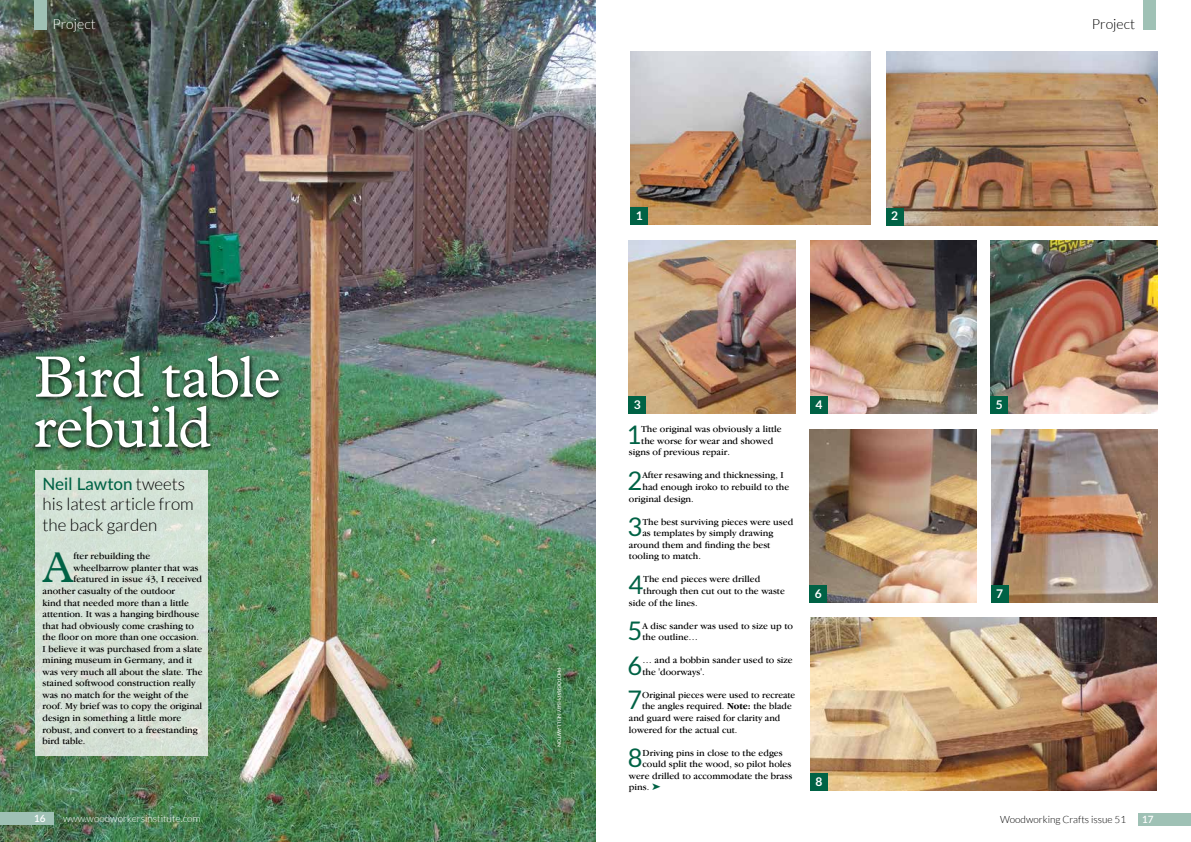
<style>
.page{position:relative;width:1191px;height:842px;background:#fff}
.page>*{position:absolute;margin:0;border:0;box-sizing:border-box;transform-origin:0 0}
.t1{font:58.8px/50.1px "Plantin MT Std";letter-spacing:-.015em;color:#fff}
.t2{font:43.4px "Plantin MT Std";color:#006245}
.t3{font:25.6px "Lato";color:#006245}
.t4{font:300 17px/20.4px "Lato";color:#000}
.t5{font:300 14px "Lato";color:#000}
.t6{font:300 14px "Lato";color:#fff}
.t7{font:700 12px "Lato";color:#fff}
.t8{font:300 10px "Lato";color:#fff}
.t9{font:300 10px "Lato";color:#000}
.t10{font:600 10px "Lato";color:#fff}
.t11{font:9.5px/11.6px "Garamond IT Cby BT";color:#000}
.t12{font:5px "Lato";color:#fff}
.s1{font-weight:500;color:#006245}
.s2{font-weight:700}
.s3{color:#006245}
</style>
<div class="page">
<div style="left:1138px;top:813px;width:53px;height:13px;background:#9fc1b5"></div>
<div style="left:1143px;top:0;width:13px;height:30px;background:#9fc1b5"></div>
<img style="left:0;top:0;width:595px;height:842px">
<img style="left:629px;top:240px;width:166px;height:174px">
<div style="left:629px;top:397px;width:17px;height:17px;background:#006245"></div>
<img style="left:810px;top:240px;width:166px;height:174px">
<div style="left:810px;top:397px;width:17px;height:17px;background:#006245"></div>
<img style="left:990px;top:240px;width:167px;height:174px">
<div style="left:990px;top:397px;width:17px;height:17px;background:#006245"></div>
<img style="left:810px;top:618px;width:346px;height:173px">
<div style="left:810px;top:774px;width:17px;height:17px;background:#006245"></div>
<img style="left:991px;top:429px;width:166px;height:173px">
<div style="left:991px;top:585px;width:17px;height:17px;background:#006245"></div>
<img style="left:810px;top:429px;width:166px;height:173px">
<div style="left:810px;top:585px;width:17px;height:17px;background:#006245"></div>
<div style="left:0;top:812px;width:53px;height:13px;background:#9fc1b5"></div>
<div style="left:34px;top:0;width:13px;height:30px;background:#9fc1b5"></div>
<img style="left:631px;top:51px;width:239px;height:173px">
<div style="left:631px;top:207px;width:17px;height:17px;background:#006245"></div>
<img style="left:886px;top:51px;width:271px;height:174px">
<div style="left:886px;top:208px;width:17px;height:17px;background:#006245"></div>
<div style="left:32px;top:352px;width:253px;height:102px;background:#000;opacity:.95"></div>
<div style="left:35px;top:471px;width:172px;height:285px;background:#d4e2d6"></div>
<h3 class="t6" style="left:52px;top:17px;width:45px">Project</h3>
<h1 class="t1" style="left:34px;top:352px;width:248px">Bird table rebuild</h1>
<h3 class="t4" style="left:43px;top:473px;width:153px"><span class="s1">Neil Lawton</span> tweets his latest article from the back garden</h3>
<h2 class="t2" style="left:42px;top:543px;width:33px">A</h2>
<p class="t11" style="left:74px;top:550px;width:78px">fter rebuilding the</p>
<p class="t11" style="left:74px;top:562px;width:126px">wheelbarrow planter that was</p>
<p class="t11" style="left:74px;top:573px;width:130px">featured in issue 43, I received</p>
<p class="t11" style="left:43px;top:585px;width:134px">another casualty of the outdoor</p>
<p class="t11" style="left:43px;top:596px;width:148px">kind that needed more than a little</p>
<p class="t11" style="left:43px;top:608px;width:158px">attention. It was a hanging birdhouse</p>
<p class="t11" style="left:43px;top:620px;width:153px">that had obviously come crashing to</p>
<p class="t11" style="left:43px;top:631px;width:158px">the floor on more than one occasion.</p>
<p class="t11" style="left:43px;top:643px;width:161px">I believe it was purchased from a slate</p>
<p class="t11" style="left:43px;top:654px;width:151px">mining museum in Germany, and it</p>
<p class="t11" style="left:43px;top:666px;width:161px">was very much all about the slate. The</p>
<p class="t11" style="left:43px;top:677px;width:154px">stained softwood construction really</p>
<p class="t11" style="left:43px;top:689px;width:148px">was no match for the weight of the</p>
<p class="t11" style="left:43px;top:700px;width:161px">roof. My brief was to copy the original</p>
<p class="t11" style="left:43px;top:712px;width:140px">design in something a little more</p>
<p class="t11" style="left:43px;top:723px;width:157px">robust, and convert to a freestanding</p>
<p class="t11" style="left:43px;top:735px;width:44px">bird table.</p>
<p class="t10" style="left:34px;top:811px;width:13px">16</p>
<p class="t8" style="left:63px;top:813px;width:139px">www.woodworkersinstitute.com</p>
<p class="t7" style="left:636px;top:208px;width:8px">1</p>
<p class="t7" style="left:891px;top:209px;width:8px">2</p>
<h3 class="t5" style="left:1091px;top:17px;width:45px">Project</h3>
<p class="t12" style="left:562px;top:668px;width:81px;rotate:90deg">PHOTOGRAPHS BY NEIL LAWTON</p>
<p class="t7" style="left:634px;top:398px;width:8px">3</p>
<p class="t7" style="left:815px;top:398px;width:8px">4</p>
<p class="t7" style="left:995px;top:398px;width:8px">5</p>
<h3 class="t3" style="left:626px;top:420px;width:16px">1</h3>
<p class="t11" style="left:641px;top:423px;width:142px">The original was obviously a little</p>
<p class="t11" style="left:641px;top:435px;width:134px">the worse for wear and showed</p>
<p class="t11" style="left:629px;top:446px;width:102px">signs of previous repair.</p>
<h3 class="t3" style="left:627px;top:466px;width:16px">2</h3>
<p class="t11" style="left:642px;top:469px;width:143px">After resawing and thicknessing, I</p>
<p class="t11" style="left:642px;top:481px;width:148px">had enough iroko to rebuild to the</p>
<p class="t11" style="left:629px;top:492px;width:66px">original design.</p>
<h3 class="t3" style="left:627px;top:513px;width:16px">3</h3>
<p class="t11" style="left:642px;top:516px;width:152px">The best surviving pieces were used</p>
<p class="t11" style="left:642px;top:527px;width:132px">as templates by simply drawing</p>
<p class="t11" style="left:629px;top:539px;width:143px">around them and finding the best</p>
<p class="t11" style="left:629px;top:550px;width:74px">tooling to match.</p>
<h3 class="t3" style="left:628px;top:570px;width:16px">4</h3>
<p class="t11" style="left:643px;top:573px;width:118px">The end pieces were drilled</p>
<p class="t11" style="left:643px;top:585px;width:143px">through then cut out to the waste</p>
<p class="t11" style="left:629px;top:596px;width:70px">side of the lines.</p>
<h3 class="t3" style="left:627px;top:617px;width:16px">5</h3>
<p class="t11" style="left:642px;top:619px;width:152px">A disc sander was used to size up to the outline…</p>
<h3 class="t3" style="left:627px;top:651px;width:16px">6</h3>
<p class="t11" style="left:642px;top:654px;width:152px">… and a bobbin sander used to size the 'doorways'.</p>
<h3 class="t3" style="left:627px;top:686px;width:16px">7</h3>
<p class="t11" style="left:642px;top:689px;width:155px">Original pieces were used to recreate</p>
<p class="t11" style="left:642px;top:700px;width:151px">the angles required. <span class="s2">Note:</span> the blade</p>
<p class="t11" style="left:629px;top:712px;width:153px">and guard were raised for clarity and</p>
<p class="t11" style="left:629px;top:723px;width:110px">lowered for the actual cut.</p>
<h3 class="t3" style="left:628px;top:744px;width:16px">8</h3>
<p class="t11" style="left:642px;top:747px;width:142px">Driving pins in close to the edges</p>
<p class="t11" style="left:642px;top:758px;width:150px">could split the wood, so pilot holes</p>
<p class="t11" style="left:629px;top:770px;width:165px">were drilled to accommodate the brass</p>
<p class="t11" style="left:629px;top:781px;width:33px">pins. <span class="s3">➤</span></p>
<p class="t7" style="left:815px;top:586px;width:8px">6</p>
<p class="t7" style="left:996px;top:586px;width:8px">7</p>
<p class="t7" style="left:815px;top:775px;width:8px">8</p>
<p class="t9" style="left:1000px;top:814px;width:128px">Woodworking Crafts issue 51</p>
<p class="t10" style="left:1142px;top:812px;width:13px">17</p>
</div>
